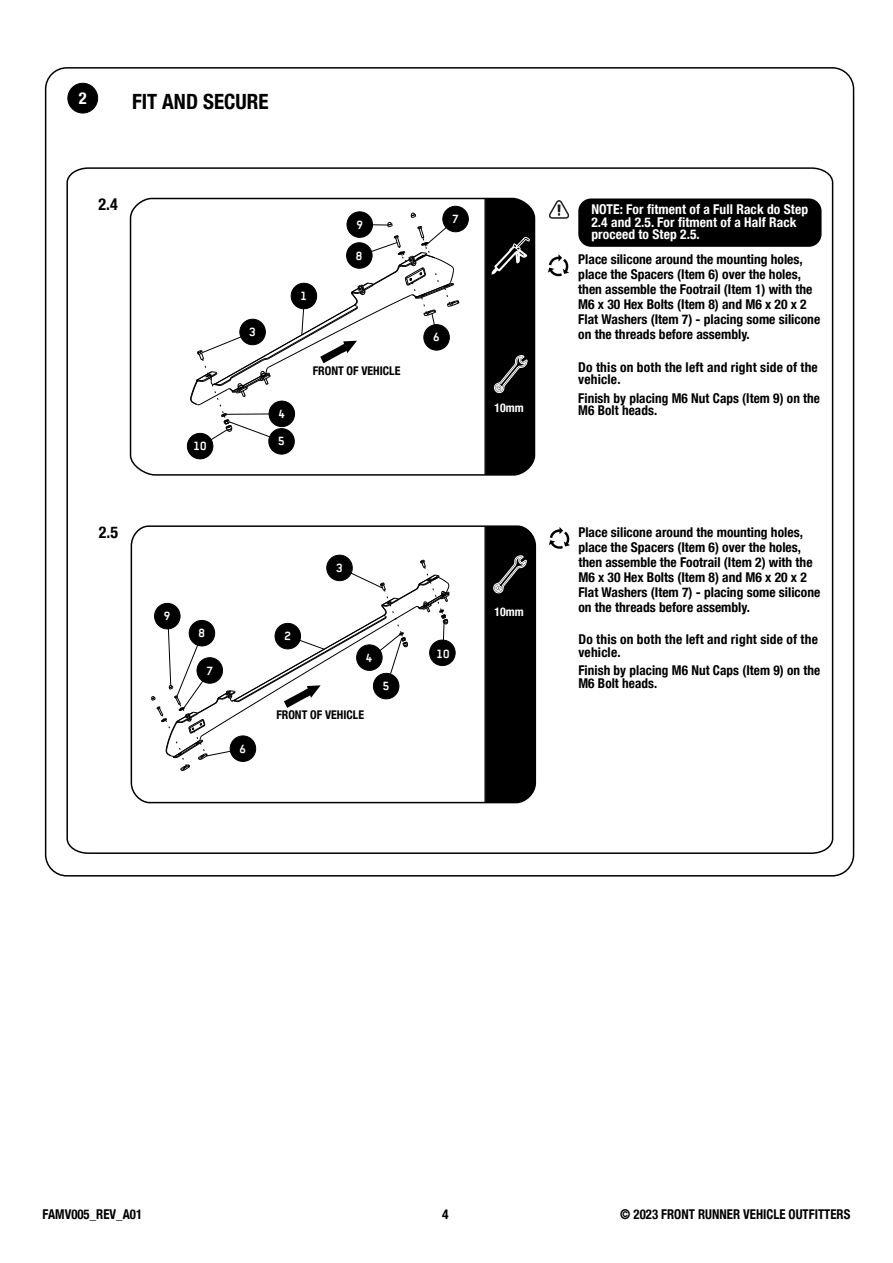
<style>
.page{position:relative;width:893px;height:1263px;background:#fff}
.page>*{position:absolute;margin:0;border:0;box-sizing:border-box;transform-origin:0 0}
.t1{font:700 condensed 21px "Helvetica Neue LT Com";color:#000}
.t2{font:700 condensed 16.5px "Helvetica Neue LT Com";color:#000}
.t3{font:700 condensed 16.5px "Helvetica Neue LT Com";color:#fefefe}
.t4{font:700 condensed 16.35px "Helvetica Neue LT Com";color:#000}
.t5{font:700 condensed 13.5px/15px "Helvetica Neue LT Com";color:#000}
.t6{font:700 condensed 13.5px/12.5px "Helvetica Neue LT Com";letter-spacing:.005em;color:#fff}
.t7{font:700 condensed 13.5px "Helvetica Neue LT Com";color:#000;scale:.95 1}
.t8{font:700 condensed 12px "Helvetica Neue LT Com";color:#000}
.t9{font:700 condensed 12px "Helvetica Neue LT Com";color:#fff}
</style>
<div class="page">
<div style="left:68px;top:83px;width:30px;height:30px;background:#000;border-radius:50%"></div>
<div style="left:67px;top:83px;width:31px;height:30px;border:1px solid #000;border-radius:50%"></div>
<svg style="left:66px;top:167px;width:768px;height:687px"></svg>
<svg style="left:549px;top:527px;width:21px;height:23px"></svg>
<svg style="left:548px;top:254px;width:21px;height:23px"></svg>
<div style="left:578px;top:198px;width:243px;height:49px;background:#000;border-radius:13px"></div>
<svg style="left:549px;top:200px;width:20px;height:19px"></svg>
<svg style="left:484px;top:521px;width:57px;height:288px;background:#272727"></svg>
<svg style="left:484px;top:194px;width:56px;height:287px;background:#2d2d2d"></svg>
<div style="left:269px;top:428px;width:25px;height:26px;background:#000;border-radius:50%"></div>
<div style="left:268px;top:428px;width:27px;height:27px;border:1px solid #000;border-radius:50%"></div>
<div style="left:327px;top:555px;width:25px;height:26px;background:#000;border-radius:50%"></div>
<div style="left:326px;top:555px;width:27px;height:26px;border:1px solid #000;border-radius:50%"></div>
<div style="left:429px;top:640px;width:26px;height:26px;background:#000;border-radius:50%"></div>
<div style="left:429px;top:639px;width:27px;height:27px;border:1px solid #000;border-radius:50%"></div>
<div style="left:346px;top:211px;width:27px;height:27px;border:1px solid #000;border-radius:50%"></div>
<div style="left:443px;top:206px;width:25px;height:26px;background:#000;border-radius:50%"></div>
<div style="left:442px;top:206px;width:27px;height:26px;border:1px solid #000;border-radius:50%"></div>
<div style="left:187px;top:433px;width:26px;height:26px;background:#000;border-radius:50%"></div>
<div style="left:187px;top:433px;width:26px;height:26px;border:1px solid #000;border-radius:50%"></div>
<svg style="left:190px;top:213px;width:270px;height:237px"></svg>
<svg style="left:151px;top:560px;width:299px;height:211px"></svg>
<p class="t3" style="left:79px;top:88px;width:9px">2</p>
<h1 class="t1" style="left:132px;top:89px;width:138px">FIT AND SECURE</h1>
<p class="t2" style="left:99px;top:194px;width:21px">2.4</p>
<p class="t4" style="left:99px;top:523px;width:21px">2.5</p>
<p class="t8" style="left:313px;top:363px;width:89px">FRONT OF VEHICLE</p>
<p class="t8" style="left:276px;top:708px;width:89px">FRONT OF VEHICLE</p>
<p class="t9" style="left:494px;top:401px;width:31px">10mm</p>
<p class="t9" style="left:494px;top:604px;width:31px">10mm</p>
<p class="t6" style="left:591px;top:203px;width:218px">NOTE: For fitment of a Full Rack do Step<br>2.4 and 2.5. For fitment of a Half Rack proceed to Step 2.5.</p>
<p class="t5" style="left:578px;top:252px;width:243px">Place silicone around the mounting holes, place the Spacers (Item 6) over the holes, then assemble the Footrail (Item 1) with the M6 x 30 Hex Bolts (Item 8) and M6 x 20 x 2<br>Flat Washers (Item 7) - placing some silicone on the threads before assembly.</p>
<p class="t5" style="left:578px;top:361px;width:241px;line-height:12.5px">Do this on both the left and right side of the vehicle.</p>
<p class="t5" style="left:578px;top:392px;width:243px;line-height:12.5px">Finish by placing M6 Nut Caps (Item 9) on the<br>M6 Bolt heads.</p>
<p class="t5" style="left:578px;top:524px;width:243px">Place silicone around the mounting holes, place the Spacers (Item 6) over the holes, then assemble the Footrail (Item 2) with the M6 x 30 Hex Bolts (Item 8) and M6 x 20 x 2<br>Flat Washers (Item 7) - placing some silicone on the threads before assembly.</p>
<p class="t5" style="left:578px;top:633px;width:241px;line-height:12.5px">Do this on both the left and right side of the vehicle.</p>
<p class="t5" style="left:578px;top:664px;width:243px;line-height:12.5px">Finish by placing M6 Nut Caps (Item 9) on the<br>M6 Bolt heads.</p>
<p class="t7" style="left:43px;top:1206px;width:106px">FAMV005_REV_A01</p>
<p class="t5" style="left:442px;top:1207px;width:8px">4</p>
<p class="t7" style="left:620px;top:1206px;width:244px">© 2023 FRONT RUNNER VEHICLE OUTFITTERS</p>
</div>
